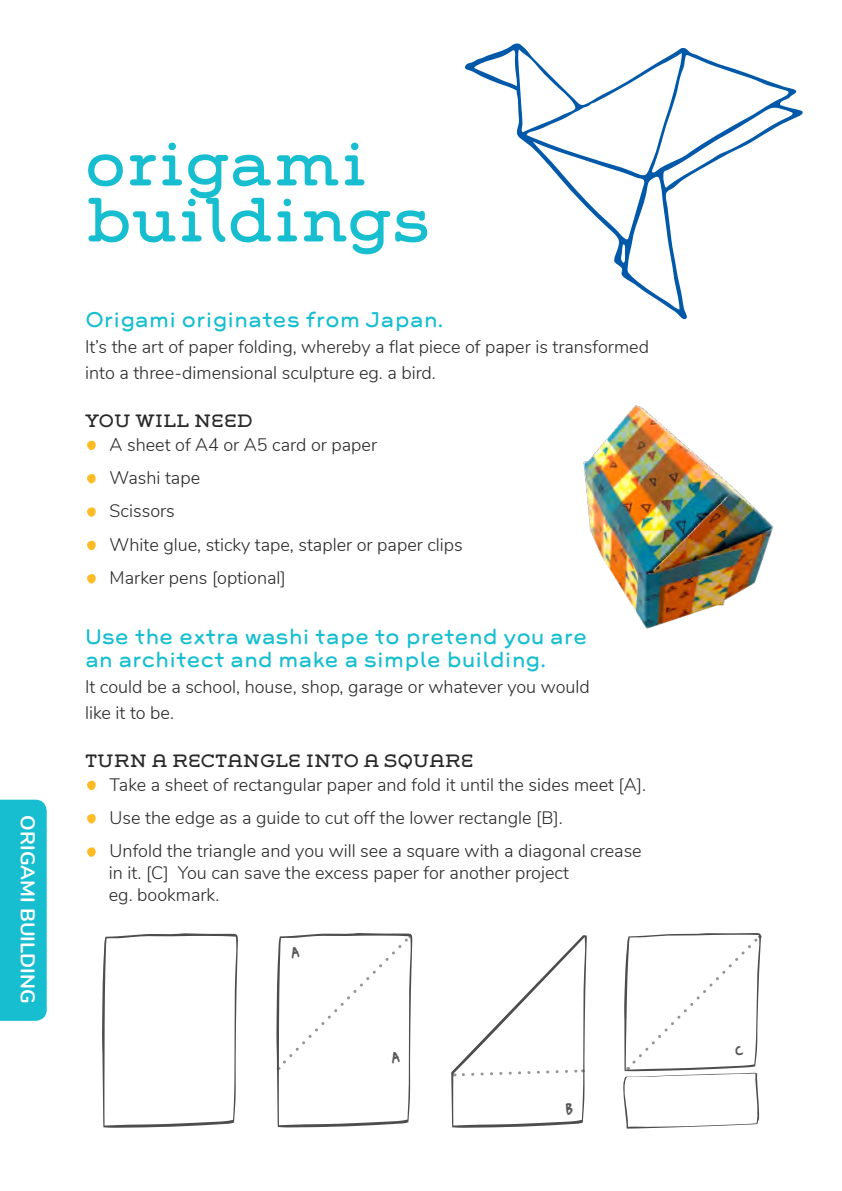
<style>
.page{position:relative;width:842px;height:1191px;background:#fff}
.page>*{position:absolute;margin:0;border:0;box-sizing:border-box;transform-origin:0 0}
.t1{font:700 60px "Claires Handwriting";color:#febb23}
.t2{font:56px/56px "Grover Slab";color:#16becf}
.t3{font:700 20px "Nunito";color:#fff}
.t4{font:19px/23px "Grover";letter-spacing:-.01em;color:#16becf}
.t5{font:300 18px/25.8px "Nunito";color:#292829}
.t6{font:16px "Grover Slab";color:#292829}
</style>
<div class="page">
<div style="left:0;top:799px;width:47px;height:221px;background:#16becf"></div>
<img style="left:583px;top:405px;width:191px;height:224px">
<svg style="left:102px;top:933px;width:136px;height:194px"></svg>
<svg style="left:465px;top:43px;width:338px;height:277px"></svg>
<svg style="left:276px;top:933px;width:136px;height:194px"></svg>
<svg style="left:451px;top:935px;width:136px;height:192px"></svg>
<svg style="left:623px;top:933px;width:138px;height:195px"></svg>
<p class="t3" style="left:43px;top:815px;width:189px;rotate:90deg">ORIGAMI BUILDING</p>
<h2 class="t2" style="left:85px;top:137px;width:347px">origami buildings</h2>
<p class="t4" style="left:85px;top:309px;width:360px">Origami originates from Japan.</p>
<p class="t5" style="left:85px;top:333px;width:565px">It’s the art of paper folding, whereby a flat piece of paper is transformed into a three-dimensional sculpture eg. a bird.</p>
<p class="t6" style="left:85px;top:410px;width:169px">YOU WILL NEED</p>
<h1 class="t1" style="left:85px;top:413px;width:14px">.</h1>
<p class="t5" style="left:110px;top:430px;width:269px">A sheet of A4 or A5 card or paper</p>
<h1 class="t1" style="left:85px;top:446px;width:14px">.</h1>
<p class="t5" style="left:110px;top:464px;width:92px">Washi tape</p>
<h1 class="t1" style="left:85px;top:479px;width:14px">.</h1>
<p class="t5" style="left:110px;top:497px;width:67px">Scissors</p>
<h1 class="t1" style="left:85px;top:513px;width:14px">.</h1>
<p class="t5" style="left:110px;top:530px;width:355px">White glue, sticky tape, stapler or paper clips</p>
<h1 class="t1" style="left:85px;top:546px;width:14px">.</h1>
<p class="t5" style="left:110px;top:564px;width:178px">Marker pens [optional]</p>
<p class="t4" style="left:85px;top:625px;width:504px">Use the extra washi tape to pretend you are an architect and make a simple building.</p>
<p class="t5" style="left:85px;top:673px;width:506px">It could be a school, house, shop, garage or whatever you would like it to be.</p>
<p class="t6" style="left:85px;top:750px;width:390px">TURN A RECTANGLE INTO A SQUARE</p>
<h1 class="t1" style="left:85px;top:752px;width:14px">.</h1>
<p class="t5" style="left:110px;top:770px;width:538px">Take a sheet of rectangular paper and fold it until the sides meet [A].</p>
<h1 class="t1" style="left:85px;top:786px;width:14px">.</h1>
<p class="t5" style="left:110px;top:804px;width:455px">Use the edge as a guide to cut off the lower rectangle [B].</p>
<h1 class="t1" style="left:85px;top:819px;width:14px">.</h1>
<p class="t5" style="left:109px;top:839px;width:534px;line-height:22px">Unfold the triangle and you will see a square with a diagonal crease in it. [C] You can save the excess paper for another project<br>eg. bookmark.</p>
</div>
